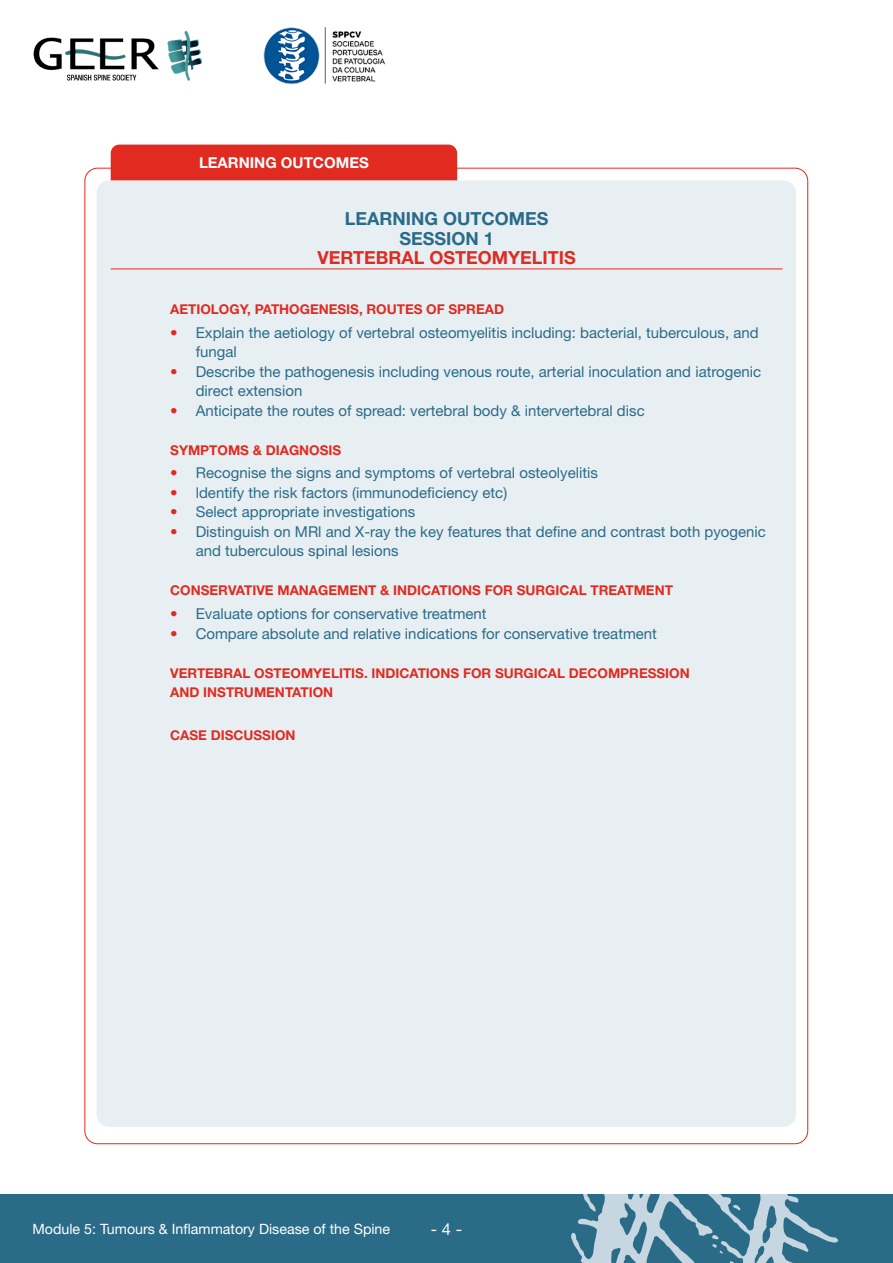
<style>
.page{position:relative;width:893px;height:1263px;background:#fff}
.page>*{position:absolute;margin:0;border:0;box-sizing:border-box;transform-origin:0 0}
.t1{font:700 18px/19.5px "Helvetica Neue LT Std";color:#2a6b88;text-align:center}
.t2{font:700 18px "Helvetica Neue LT Std";color:#e12a20}
.t3{font:16.5px "Helvetica Neue LT Std";color:#fff}
.t4{font:15px/19.5px "Helvetica Neue LT Std";color:#2a6b88}
.t5{font:700 15px "Helvetica Neue LT Std";color:#fff}
.t6{font:14.25px "Helvetica Neue LT Std";color:#fff}
.t7{font:700 13.5px/19.5px "Helvetica Neue LT Std";color:#e12a20}
.s1{font-weight:700;color:#e12a20}
</style>
<div class="page">
<div style="left:111px;top:145px;width:346px;height:87px;background:#e12a20;border-radius:9px"></div>
<div style="left:97px;top:180px;width:699px;height:947px;background:#e8eff3;border-radius:13px"></div>
<div style="left:0;top:1195px;width:893px;height:68px;background:#2a6b88"></div>
<svg style="left:571px;top:1195px;width:268px;height:68px"></svg>
<img style="left:263px;top:27px;width:122px;height:57px">
<img style="left:33px;top:30px;width:169px;height:51px">
<hr style="left:111px;top:269px;width:672px;height:1px;background:#e12a20">
<p class="t5" style="left:199px;top:153px;width:171px">LEARNING OUTCOMES</p>
<p class="t1" style="left:345px;top:209px;width:205px">LEARNING OUTCOMES<br>SESSION 1</p>
<p class="t2" style="left:317px;top:247px;width:260px">VERTEBRAL OSTEOMYELITIS</p>
<p class="t7" style="left:170px;top:299px;width:335px">AETIOLOGY, PATHOGENESIS, ROUTES OF SPREAD</p>
<p class="t4" style="left:196px;top:322px;width:564px;text-indent:-26px"><span class="s1">•</span> Explain the aetiology of vertebral osteomyelitis including: bacterial, tuberculous, and fungal</p>
<p class="t4" style="left:196px;top:361px;width:567px;text-indent:-26px"><span class="s1">•</span> Describe the pathogenesis including venous route, arterial inoculation and iatrogenic direct extension</p>
<p class="t4" style="left:170px;top:400px;width:476px"><span class="s1">•</span> Anticipate the routes of spread: vertebral body &amp; intervertebral disc</p>
<p class="t7" style="left:170px;top:440px;width:173px">SYMPTOMS &amp; DIAGNOSIS</p>
<p class="t4" style="left:170px;top:463px;width:429px"><span class="s1">•</span> Recognise the signs and symptoms of vertebral osteolyelitis</p>
<p class="t4" style="left:170px;top:482px;width:338px"><span class="s1">•</span> ldentify the risk factors (immunodeficiency etc)</p>
<p class="t4" style="left:170px;top:502px;width:246px"><span class="s1">•</span> Select appropriate investigations</p>
<p class="t4" style="left:196px;top:521px;width:572px;text-indent:-26px"><span class="s1">•</span> Distinguish on MRl and X-ray the key features that define and contrast both pyogenic and tuberculous spinal lesions</p>
<p class="t7" style="left:170px;top:580px;width:504px">CONSERVATIVE MANAGEMENT &amp; INDICATIONS FOR SURGICAL TREATMENT</p>
<p class="t4" style="left:170px;top:604px;width:318px"><span class="s1">•</span> Evaluate options for conservative treatment</p>
<p class="t4" style="left:170px;top:623px;width:488px"><span class="s1">•</span> Compare absolute and relative indications for conservative treatment</p>
<p class="t7" style="left:170px;top:663px;width:521px">VERTEBRAL OSTEOMYELITIS. INDICATIONS FOR SURGICAL DECOMPRESSION<br>AND INSTRUMENTATION</p>
<p class="t7" style="left:170px;top:725px;width:127px">CASE DISCUSSION</p>
<p class="t6" style="left:32px;top:1220px;width:359px">Module 5: Tumours &amp; Inflammatory Disease of the Spine</p>
<p class="t3" style="left:431px;top:1219px;width:33px">- 4 -</p>
</div>
